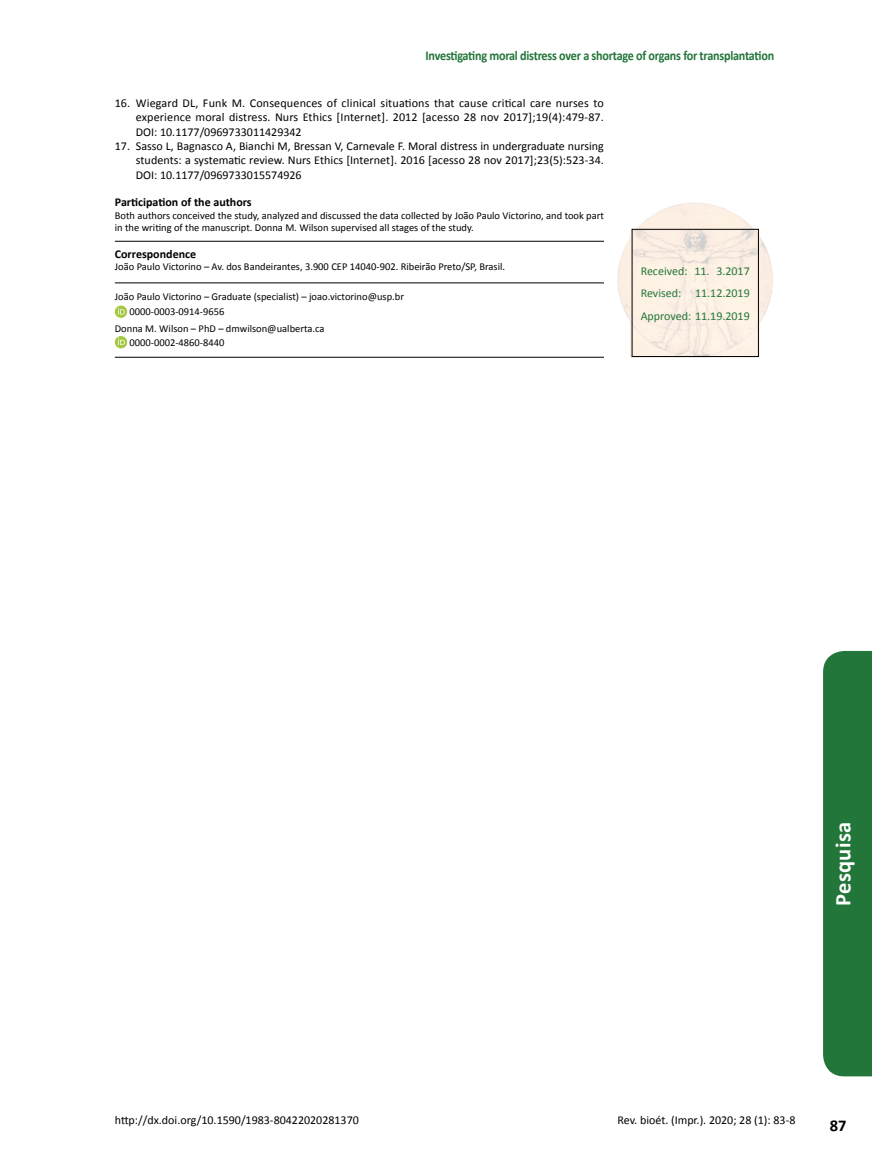
<style>
.page{position:relative;width:872px;height:1170px;background:#fff}
.page>*{position:absolute;margin:0;border:0;box-sizing:border-box;transform-origin:0 0}
.t1{font:700 22.5px "Calibri";letter-spacing:.02em;color:#fff}
.t2{font:700 16.5px "Calibri";color:#000}
.t3{font:700 13.5px "Calibri";letter-spacing:-.02em;color:#237639;scale:.9 1}
.t4{font:12px/14.4px "Calibri";color:#000;text-align:justify}
.t5{font:12px/23px "Calibri";color:#237639;text-align:justify}
.t6{font:700 12px "Calibri";color:#000}
.t7{font:10.5px/14.7px "Calibri";color:#000}
</style>
<div class="page">
<hr style="left:115px;top:241px;width:489px;height:1px;background:#000">
<hr style="left:115px;top:282px;width:489px;height:1px;background:#000">
<hr style="left:115px;top:357px;width:489px;height:1px;background:#000">
<svg style="left:115px;top:305px;width:12px;height:13px"></svg>
<svg style="left:118px;top:308px;width:7px;height:6px"></svg>
<div style="left:115px;top:336px;width:12px;height:12px;background:#a4c83f;border-radius:50%"></div>
<svg style="left:118px;top:338px;width:7px;height:7px"></svg>
<img style="left:617px;top:203px;width:156px;height:154px">
<div style="left:823px;top:651px;width:49px;height:425px;background:#237639"></div>
<p class="t3" style="left:425px;top:46px;width:389px">Investigating moral distress over a shortage of organs for transplantation</p>
<p class="t4" style="left:136px;top:96px;width:469px;text-indent:-21px">16. Wiegard DL, Funk M. Consequences of clinical situations that cause critical care nurses to experience moral distress. Nurs Ethics [Internet]. 2012 [acesso 28 nov 2017];19(4):479-87.<br>DOI: 10.1177/0969733011429342</p>
<p class="t4" style="left:136px;top:139px;width:469px;text-indent:-21px">17. Sasso L, Bagnasco A, Bianchi M, Bressan V, Carnevale F. Moral distress in undergraduate nursing students: a systematic review. Nurs Ethics [Internet]. 2016 [acesso 28 nov 2017];23(5):523-34.<br>DOI: 10.1177/0969733015574926</p>
<p class="t6" style="left:115px;top:193px;width:138px">Participation of the authors</p>
<p class="t7" style="left:115px;top:209px;width:490px;line-height:12.6px">Both authors conceived the study, analyzed and discussed the data collected by João Paulo Victorino, and took part in the writing of the manuscript. Donna M. Wilson supervised all stages of the study.</p>
<p class="t6" style="left:115px;top:246px;width:83px">Correspondence</p>
<p class="t7" style="left:115px;top:260px;width:392px">João Paulo Victorino – Av. dos Bandeirantes, 3.900 CEP 14040-902. Ribeirão Preto/SP, Brasil.</p>
<p class="t7" style="left:130px;top:289px;width:276px;text-indent:-15px">João Paulo Victorino – Graduate (specialist) – joao.victorino@usp.br<br>0000-0003-0914-9656</p>
<p class="t7" style="left:130px;top:321px;width:196px;text-indent:-15px">Donna M. Wilson – PhD – dmwilson@ualberta.ca<br>0000-0002-4860-8440</p>
<p class="t5" style="left:640px;top:259px;width:111px">Received: 11. 3.2017<br>Revised: 11.12.2019<br>Approved: 11.19.2019</p>
<p class="t4" style="left:115px;top:1113px;width:245px">http://dx.doi.org/10.1590/1983-80422020281370</p>
<h1 class="t1" style="left:827px;top:906px;width:86px;rotate:-90deg">Pesquisa</h1>
<p class="t4" style="left:617px;top:1113px;width:179px">Rev. bioét. (Impr.). 2020; 28 (1): 83-8</p>
<h2 class="t2" style="left:829px;top:1113px;width:18px">87</h2>
</div>
